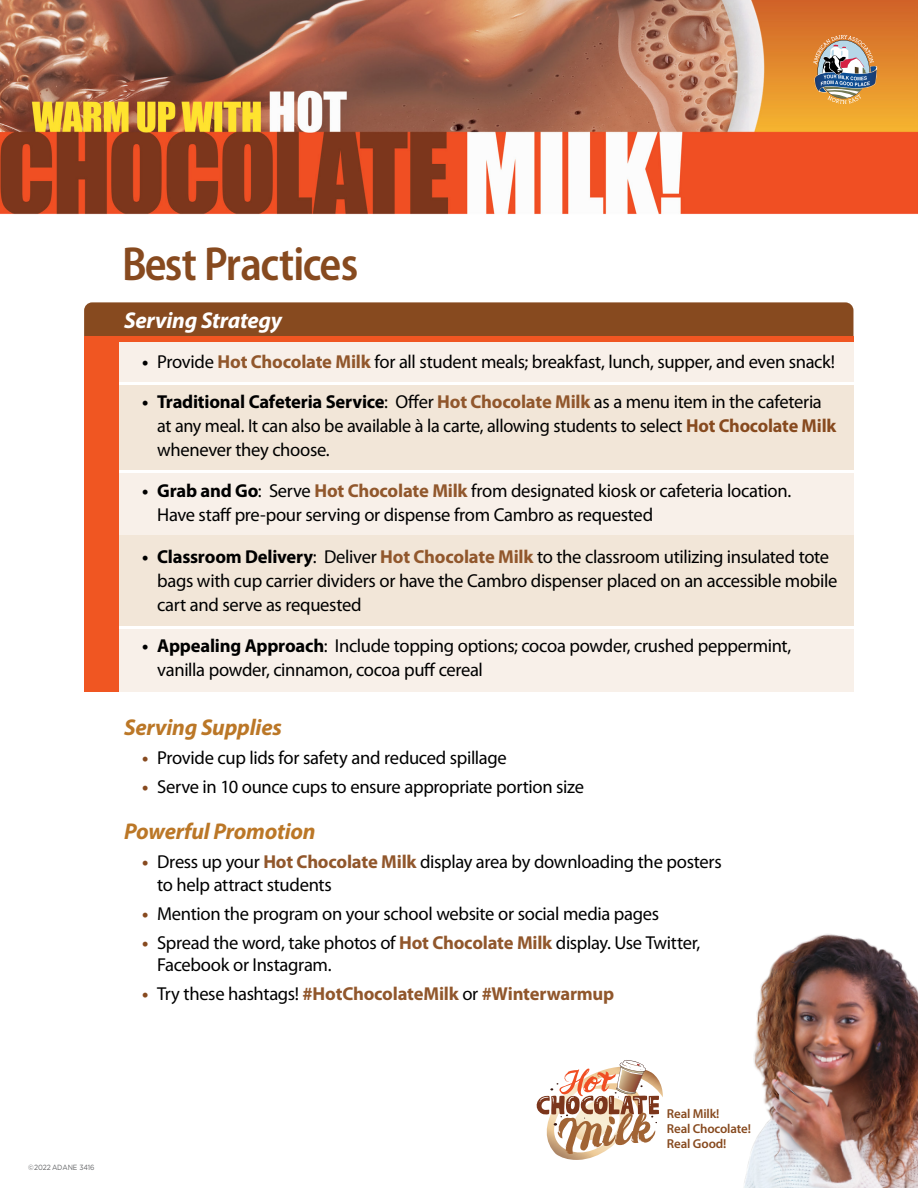
<style>
.page{position:relative;width:918px;height:1188px;background:#fff}
.page>*{position:absolute;margin:0;border:0;box-sizing:border-box;transform-origin:0 0}
.t1{font:600 semi-condensed 48px "Myriad Pro";letter-spacing:-.035em;color:#874a1f;scale:.95 1}
.t2{font:italic 700 22.8px "Myriad Pro";letter-spacing:-.01em;color:#bb7727}
.t3{font:italic 700 22.8px "Myriad Pro";letter-spacing:-.015em;color:#fff}
.t4{font:18.75px/24px "Myriad Pro";letter-spacing:-.02em;color:#000}
.t5{font:700 18.75px "Myriad Pro";letter-spacing:-.015em;color:#91572c}
.t6{font:600 12.9px/15.1px "Myriad Pro";letter-spacing:-.01em;color:#874a1f}
.t7{font:7.5px "Gotham";letter-spacing:-.015em;color:#636466;scale:.9 1}
.s1{font-weight:700}
.s2{font-weight:700;color:#91572c}
.s3{font-weight:700;color:#874a1f}
.s4{color:#874a1f}
.s5{font-weight:400;color:#000}
</style>
<div class="page">
<div style="left:84px;top:473px;width:769px;height:62px;background:#f8f0e9"></div>
<div style="left:84px;top:629px;width:769px;height:63px;background:#f8f0e9"></div>
<div style="left:84px;top:302px;width:769px;height:49px;background:#874a1f;border-radius:8px"></div>
<div style="left:84px;top:339px;width:769px;height:43px;background:#f8f0e9"></div>
<div style="left:84px;top:385px;width:769px;height:85px;background:#f2e6d8"></div>
<div style="left:84px;top:535px;width:769px;height:91px;background:#f2e6d8"></div>
<img style="left:0;top:0;width:918px;height:215px">
<img style="left:813px;top:35px;width:64px;height:69px">
<div style="left:84px;top:342px;width:34px;height:350px;background:#f05622"></div>
<div style="left:84px;top:336px;width:769px;height:6px;background:#f05622"></div>
<img style="left:744px;top:934px;width:174px;height:254px">
<svg style="left:537px;top:1060px;width:126px;height:100px"></svg>
<h1 class="t1" style="left:122px;top:237px;width:250px">Best Practices</h1>
<p class="t3" style="left:124px;top:305px;width:159px">Serving Strategy</p>
<p class="t4" style="left:142px;top:349px;width:694px"><span class="s1">•</span> Provide <span class="s2">Hot Chocolate Milk</span> for all student meals; breakfast, lunch, supper, and even snack!</p>
<p class="t4" style="left:157px;top:390px;width:681px;text-indent:-15px"><span class="s1">• Traditional Cafeteria Service</span>: Offer <span class="s2">Hot Chocolate Milk</span> as a menu item in the cafeteria at any meal. It can also be available à la carte, allowing students to select <span class="s3">Hot Chocolate Milk </span>whenever they choose.</p>
<p class="t4" style="left:157px;top:479px;width:636px;text-indent:-15px"><span class="s1">• Grab and Go</span>: Serve <span class="s2">Hot Chocolate Milk</span> from designated kiosk or cafeteria location.<br>Have staff pre-pour serving or dispense from Cambro as requested</p>
<p class="t4" style="left:157px;top:544px;width:682px;text-indent:-15px"><span class="s1">• Classroom Delivery</span>: Deliver <span class="s2">Hot Chocolate Milk</span> to the classroom utilizing insulated tote bags with cup carrier dividers or have the Cambro dispenser placed on an accessible mobile cart and serve as requested</p>
<p class="t4" style="left:157px;top:633px;width:636px;text-indent:-15px"><span class="s1">• Appealing Approach</span>: Include topping options; cocoa powder, crushed peppermint, vanilla powder, cinnamon, cocoa puff cereal</p>
<p class="t2" style="left:124px;top:713px;width:159px">Serving Supplies</p>
<p class="t4" style="left:142px;top:746px;width:366px"><span class="s3">•</span> Provide cup lids for safety and reduced spillage</p>
<p class="t4" style="left:142px;top:775px;width:443px"><span class="s3">•</span> Serve in 10 ounce cups to ensure appropriate portion size</p>
<p class="t2" style="left:124px;top:817px;width:193px">Powerful Promotion</p>
<p class="t4" style="left:157px;top:850px;width:566px;line-height:22.5px;text-indent:-15px"><span class="s3">•</span> Dress up your <span class="s2">Hot Chocolate Milk</span> display area by downloading the posters to help attract students</p>
<p class="t4" style="left:142px;top:901px;width:519px"><span class="s3">•</span> Mention the program on your school website or social media pages</p>
<p class="t4" style="left:157px;top:931px;width:545px;line-height:22.5px;text-indent:-15px"><span class="s3">•</span> Spread the word, take photos of <span class="s2">Hot Chocolate Milk</span> display. Use Twitter,<br>Facebook or Instagram.</p>
<p class="t5" style="left:142px;top:982px;width:474px"><span class="s4">•</span> <span class="s5">Try these hashtags!</span> #HotChocolateMilk <span class="s5">or</span> #Winterwarmup</p>
<p class="t7" style="left:28px;top:1163px;width:75px">©2022 ADANE 3416</p>
<p class="t6" style="left:667px;top:1105px;width:86px">Real Milk!<br>Real Chocolate!<br>Real Good!</p>
</div>
